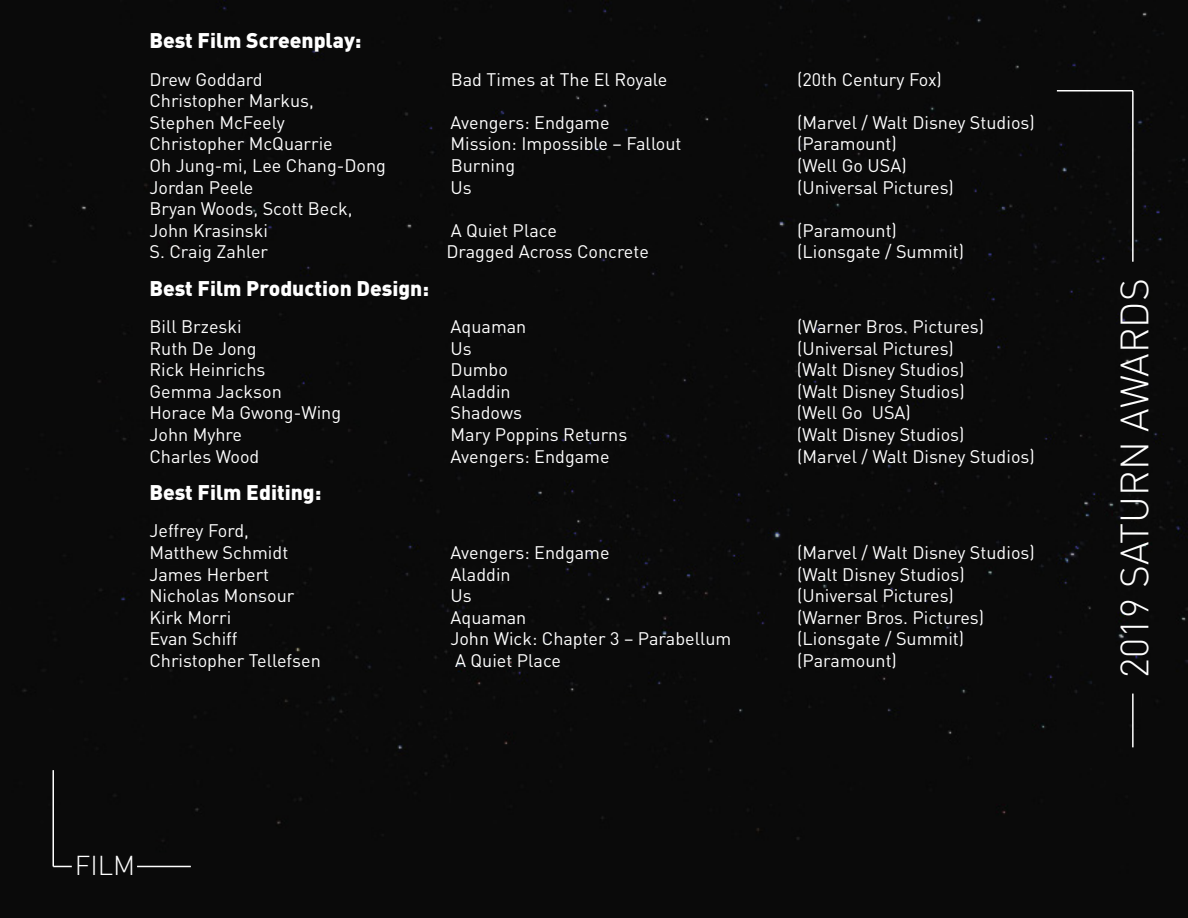
<style>
.page{position:relative;width:1188px;height:918px;background:#0a0a0a}
.page>*{position:absolute;margin:0;border:0;box-sizing:border-box;transform-origin:0 0}
.t1{font:300 39px "DIN Pro";color:#fff}
.t2{font:300 27px "DIN Pro";color:#fff}
.t3{font:900 21px "DIN Pro";color:#fff}
.t4{font:18px "DIN Pro";color:#fff}
</style>
<div class="page">
<hr style="left:1132px;top:694px;width:2px;height:53px;background:#fff">
<hr style="left:1132px;top:91px;width:2px;height:171px;background:#fff">
<hr style="left:1057px;top:90px;width:76px;height:2px;background:#fff">
<hr style="left:52px;top:770px;width:2px;height:96px;background:#fff">
<svg style="left:53px;top:866px;width:19px;height:1px"></svg>
<hr style="left:137px;top:866px;width:54px;height:1px;background:#fff">
<p class="t3" style="left:149px;top:26px;width:214px">Best Film Screenplay:</p>
<p class="t4" style="left:149px;top:67px;width:115px">Drew Goddard</p>
<p class="t4" style="left:451px;top:67px;width:218px">Bad Times at The El Royale</p>
<p class="t4" style="left:797px;top:67px;width:146px">(20th Century Fox)</p>
<p class="t4" style="left:149px;top:88px;width:166px">Christopher Markus,</p>
<p class="t4" style="left:149px;top:110px;width:137px">Stephen McFeely</p>
<p class="t4" style="left:451px;top:110px;width:161px">Avengers: Endgame</p>
<p class="t4" style="left:797px;top:110px;width:239px">(Marvel / Walt Disney Studios)</p>
<p class="t4" style="left:149px;top:132px;width:185px">Christopher McQuarrie</p>
<p class="t4" style="left:451px;top:132px;width:233px">Mission: Impossible – Fallout</p>
<p class="t4" style="left:797px;top:132px;width:101px">(Paramount)</p>
<p class="t4" style="left:149px;top:153px;width:238px">Oh Jung-mi, Lee Chang-Dong</p>
<p class="t4" style="left:451px;top:153px;width:66px">Burning</p>
<p class="t4" style="left:797px;top:153px;width:111px">(Well Go USA)</p>
<p class="t4" style="left:149px;top:175px;width:106px">Jordan Peele</p>
<p class="t4" style="left:451px;top:175px;width:23px">Us</p>
<p class="t4" style="left:797px;top:175px;width:158px">(Universal Pictures)</p>
<p class="t4" style="left:149px;top:196px;width:205px">Bryan Woods, Scott Beck,</p>
<p class="t4" style="left:149px;top:218px;width:120px">John Krasinski</p>
<p class="t4" style="left:451px;top:218px;width:108px">A Quiet Place</p>
<p class="t4" style="left:797px;top:218px;width:101px">(Paramount)</p>
<p class="t4" style="left:149px;top:240px;width:120px">S. Craig Zahler</p>
<p class="t4" style="left:446px;top:240px;width:204px">Dragged Across Concrete</p>
<p class="t4" style="left:797px;top:240px;width:169px">(Lionsgate / Summit)</p>
<p class="t3" style="left:149px;top:274px;width:281px">Best Film Production Design:</p>
<p class="t4" style="left:149px;top:314px;width:94px">Bill Brzeski</p>
<p class="t4" style="left:451px;top:314px;width:77px">Aquaman</p>
<p class="t4" style="left:797px;top:314px;width:189px">(Warner Bros. Pictures)</p>
<p class="t4" style="left:149px;top:336px;width:109px">Ruth De Jong</p>
<p class="t4" style="left:451px;top:336px;width:23px">Us</p>
<p class="t4" style="left:797px;top:336px;width:158px">(Universal Pictures)</p>
<p class="t4" style="left:149px;top:358px;width:118px">Rick Heinrichs</p>
<p class="t4" style="left:451px;top:358px;width:59px">Dumbo</p>
<p class="t4" style="left:797px;top:358px;width:169px">(Walt Disney Studios)</p>
<p class="t4" style="left:149px;top:379px;width:134px">Gemma Jackson</p>
<p class="t4" style="left:451px;top:379px;width:62px">Aladdin</p>
<p class="t4" style="left:797px;top:379px;width:169px">(Walt Disney Studios)</p>
<p class="t4" style="left:149px;top:401px;width:193px">Horace Ma Gwong-Wing</p>
<p class="t4" style="left:451px;top:401px;width:73px">Shadows</p>
<p class="t4" style="left:797px;top:401px;width:116px">(Well Go USA)</p>
<p class="t4" style="left:149px;top:422px;width:94px">John Myhre</p>
<p class="t4" style="left:451px;top:422px;width:178px">Mary Poppins Returns</p>
<p class="t4" style="left:797px;top:422px;width:169px">(Walt Disney Studios)</p>
<p class="t4" style="left:149px;top:444px;width:112px">Charles Wood</p>
<p class="t4" style="left:451px;top:444px;width:161px">Avengers: Endgame</p>
<p class="t4" style="left:797px;top:444px;width:239px">(Marvel / Walt Disney Studios)</p>
<p class="t3" style="left:149px;top:478px;width:173px">Best Film Editing:</p>
<p class="t4" style="left:149px;top:519px;width:101px">Jeffrey Ford,</p>
<p class="t4" style="left:149px;top:540px;width:140px">Matthew Schmidt</p>
<p class="t4" style="left:451px;top:540px;width:161px">Avengers: Endgame</p>
<p class="t4" style="left:797px;top:540px;width:239px">(Marvel / Walt Disney Studios)</p>
<p class="t4" style="left:149px;top:562px;width:121px">James Herbert</p>
<p class="t4" style="left:451px;top:562px;width:62px">Aladdin</p>
<p class="t4" style="left:797px;top:562px;width:169px">(Walt Disney Studios)</p>
<p class="t4" style="left:149px;top:583px;width:146px">Nicholas Monsour</p>
<p class="t4" style="left:451px;top:583px;width:23px">Us</p>
<p class="t4" style="left:797px;top:583px;width:158px">(Universal Pictures)</p>
<p class="t4" style="left:149px;top:605px;width:83px">Kirk Morri</p>
<p class="t4" style="left:451px;top:605px;width:77px">Aquaman</p>
<p class="t4" style="left:797px;top:605px;width:189px">(Warner Bros. Pictures)</p>
<p class="t4" style="left:149px;top:627px;width:90px">Evan Schiff</p>
<p class="t4" style="left:450px;top:627px;width:283px">John Wick: Chapter 3 – Parabellum</p>
<p class="t4" style="left:797px;top:627px;width:169px">(Lionsgate / Summit)</p>
<p class="t4" style="left:149px;top:648px;width:173px">Christopher Tellefsen</p>
<p class="t4" style="left:455px;top:648px;width:108px">A Quiet Place</p>
<p class="t4" style="left:797px;top:648px;width:101px">(Paramount)</p>
<h2 class="t2" style="left:75px;top:846px;width:62px">FILM</h2>
<h1 class="t1" style="left:1108px;top:678px;width:401px;rotate:-90deg">2019 SATURN AWARDS</h1>
</div>
